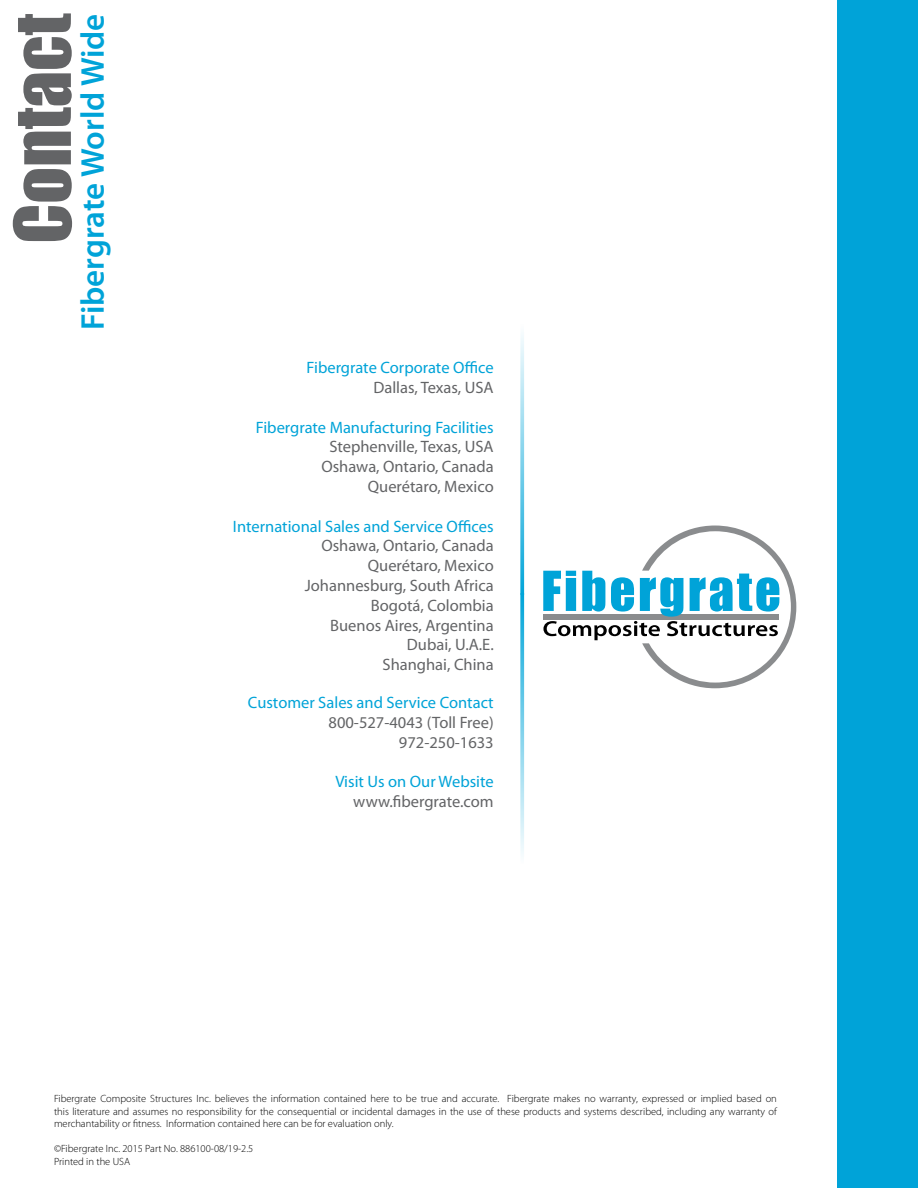
<style>
.page{position:relative;width:918px;height:1188px;background:#fff}
.page>*{position:absolute;margin:0;border:0;box-sizing:border-box;transform-origin:0 0}
.t1{font:72px "Impact";color:#636466}
.t2{font:600 33px "Myriad Pro";color:#00a3d8}
.t3{font:16.5px/19.8px "Myriad Pro";color:#636466;text-align:right}
.t4{font:16.5px "Myriad Pro";color:#00a3d8}
.t5{font:300 10.5px/12.6px "Myriad Pro";color:#000;text-align:justify}
</style>
<div class="page">
<div style="left:837px;top:0;width:81px;height:1188px;background:#00a3d8"></div>
<svg style="left:520px;top:334px;width:4px;height:259px"></svg>
<svg style="left:520px;top:593px;width:4px;height:262px"></svg>
<svg style="left:543px;top:526px;width:253px;height:162px"></svg>
<h1 class="t1" style="left:-13px;top:244px;width:232px;rotate:-90deg">Contact</h1>
<h2 class="t2" style="left:72px;top:330px;width:318px;rotate:-90deg">Fibergrate World Wide</h2>
<h3 class="t4" style="left:307px;top:358px;width:189px">Fibergrate Corporate Office</h3>
<h3 class="t3" style="left:373px;top:377px;width:122px">Dallas, Texas, USA</h3>
<h3 class="t4" style="left:256px;top:417px;width:239px">Fibergrate Manufacturing Facilities</h3>
<h3 class="t3" style="left:321px;top:437px;width:174px">Stephenville, Texas, USA<br>Oshawa, Ontario, Canada<br>Querétaro, Mexico</h3>
<h3 class="t4" style="left:233px;top:516px;width:262px">International Sales and Service Offices</h3>
<h3 class="t3" style="left:305px;top:536px;width:190px">Oshawa, Ontario, Canada<br>Querétaro, Mexico<br>Johannesburg, South Africa<br>Bogotá, Colombia<br>Buenos Aires, Argentina<br>Dubai, U.A.E.<br>Shanghai, China</h3>
<h3 class="t4" style="left:248px;top:692px;width:247px">Customer Sales and Service Contact</h3>
<h3 class="t3" style="left:329px;top:712px;width:167px">800-527-4043 (Toll Free)<br>972-250-1633</h3>
<h3 class="t4" style="left:335px;top:772px;width:160px">Visit Us on Our Website</h3>
<h3 class="t3" style="left:353px;top:791px;width:142px">www.fibergrate.com</h3>
<p class="t5" style="left:54px;top:1092px;width:725px">Fibergrate Composite Structures Inc. believes the information contained here to be true and accurate. Fibergrate makes no warranty, expressed or implied based on this literature and assumes no responsibility for the consequential or incidental damages in the use of these products and systems described, including any warranty of merchantability or fitness. Information contained here can be for evaluation only.</p>
<p class="t5" style="left:54px;top:1143px;width:201px">©Fibergrate Inc. 2015 Part No. 886100-08/19-2.5<br>Printed in the USA</p>
</div>
